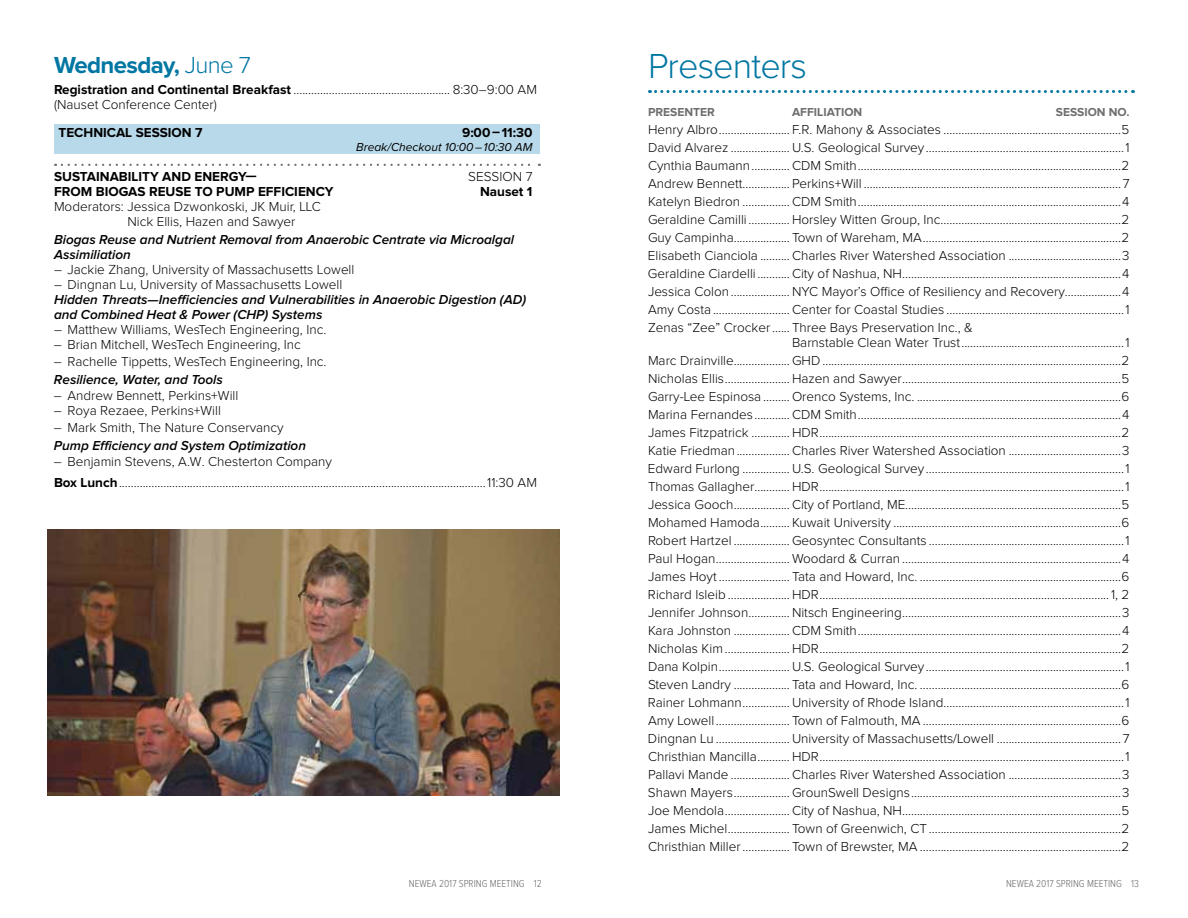
<style>
.page{position:relative;width:1188px;height:918px;background:#fff}
.page>*{position:absolute;margin:0;border:0;box-sizing:border-box;transform-origin:0 0}
.t1{font:300 36px "Proxima Nova";letter-spacing:-.025em;color:#0076a3}
.t2{font:700 24px "Proxima Nova";letter-spacing:-.025em;color:#0076a3}
.t3{font:300 13.5px/18px "Proxima Nova";color:#000}
.t4{font:italic 600 13.5px/15px "Proxima Nova";color:#000}
.t5{font:700 13.5px "Proxima Nova";color:#000}
.t6{font:700 12px "Proxima Nova";color:#6d6e71}
.t7{font:italic 12px "Proxima Nova";color:#000}
.t8{font:300 10.5px "Proxima Nova Cond";color:#6d6e71}
.s1{font-weight:300}
.s2{font-weight:700}
</style>
<div class="page">
<svg style="left:650px;top:90px;width:483px;height:3px"></svg>
<div style="left:54px;top:124px;width:486px;height:30px;background:#b8d9e9"></div>
<svg style="left:62px;top:164px;width:478px;height:2px"></svg>
<img style="left:48px;top:530px;width:511px;height:266px">
<h2 class="t2" style="left:54px;top:54px;width:198px">Wednesday, <span class="s1">June 7</span></h2>
<p class="t3" style="left:54px;top:83px;width:485px;line-height:15px"><span class="s2">Registration and Continental Breakfast</span> ..................................................... 8:30–9:00 AM (Nauset Conference Center)</p>
<p class="t5" style="left:58px;top:127px;width:17px">Technical</p>
<p class="t5" style="left:136px;top:127px;width:17px">Session</p>
<p class="t5" style="left:195px;top:127px;width:9px">7</p>
<p class="t5" style="left:462px;top:127px;width:72px">9:00–11:30</p>
<p class="t7" style="left:356px;top:141px;width:178px">Break/Checkout 10:00–10:30 AM</p>
<p class="t5" style="left:54px;top:170px;width:204px">SUSTAINABILITY AND ENERGY—</p>
<p class="t3" style="left:468px;top:168px;width:66px">SESSION 7</p>
<p class="t5" style="left:54px;top:185px;width:281px">FROM BIOGAS REUSE TO PUMP EFFICIENCY</p>
<p class="t5" style="left:480px;top:185px;width:54px">Nauset 1</p>
<p class="t3" style="left:127px;top:200px;width:195px;line-height:15px;text-indent:-73px">Moderators: Jessica Dzwonkoski, JK Muir, LLC<br>Nick Ellis, Hazen and Sawyer</p>
<p class="t4" style="left:54px;top:233px;width:462px">Biogas Reuse and Nutrient Removal from Anaerobic Centrate via Microalgal<br>Assimiliation</p>
<p class="t3" style="left:54px;top:261px;width:302px">– Jackie Zhang, University of Massachusetts Lowell</p>
<p class="t3" style="left:54px;top:276px;width:290px">– Dingnan Lu, University of Massachusetts Lowell</p>
<p class="t4" style="left:54px;top:293px;width:474px">Hidden Threats—Inefficiencies and Vulnerabilities in Anaerobic Digestion (AD) and Combined Heat &amp; Power (CHP) Systems</p>
<p class="t3" style="left:54px;top:321px;width:274px">– Matthew Williams, WesTech Engineering, Inc.</p>
<p class="t3" style="left:54px;top:336px;width:248px">– Brian Mitchell, WesTech Engineering, Inc</p>
<p class="t3" style="left:54px;top:353px;width:274px">– Rachelle Tippetts, WesTech Engineering, Inc.</p>
<p class="t4" style="left:54px;top:372px;width:170px">Resilience, Water, and Tools</p>
<p class="t3" style="left:54px;top:387px;width:186px">– Andrew Bennett, Perkins+Will</p>
<p class="t3" style="left:54px;top:402px;width:168px">– Roya Rezaee, Perkins+Will</p>
<p class="t3" style="left:54px;top:419px;width:231px">– Mark Smith, The Nature Conservancy</p>
<p class="t4" style="left:54px;top:438px;width:254px">Pump Efficiency and System Optimization</p>
<p class="t3" style="left:54px;top:452px;width:485px;line-height:21px">– Benjamin Stevens, A.W. Chesterton Company<br><span class="s2">Box Lunch</span>............................................................................................................................11:30 AM</p>
<h1 class="t1" style="left:648px;top:50px;width:160px">Presenters</h1>
<p class="t6" style="left:648px;top:107px;width:68px">PRESENTER</p>
<p class="t6" style="left:792px;top:107px;width:72px">AFFILIATION</p>
<p class="t6" style="left:1056px;top:107px;width:75px">SESSION NO.</p>
<p class="t3" style="left:648px;top:121px;width:483px;text-align:justify">Henry Albro........................ F.R. Mahony &amp; Associates ............................................................5<br>David Alvarez .................... U.S. Geological Survey...................................................................1<br>Cynthia Baumann............. CDM Smith.........................................................................................2<br>Andrew Bennett................ Perkins+Will .......................................................................................7<br>Katelyn Biedron ................ CDM Smith.........................................................................................4<br>Geraldine Camilli .............. Horsley Witten Group, Inc.............................................................2<br>Guy Campinha................... Town of Wareham, MA...................................................................2<br>Elisabeth Cianciola .......... Charles River Watershed Association ......................................3<br>Geraldine Ciardelli ........... City of Nashua, NH..........................................................................4<br>Jessica Colon.................... NYC Mayor’s Office of Resiliency and Recovery...................4<br>Amy Costa .......................... Center for Coastal Studies ............................................................1<br>Zenas “Zee” Crocker...... Three Bays Preservation Inc., &amp;</p>
<p class="t3" style="left:648px;top:334px;width:483px;text-align:justify;text-indent:144px">Barnstable Clean Water Trust.......................................................1<br>Marc Drainville................... GHD.....................................................................................................2<br>Nicholas Ellis...................... Hazen and Sawyer..........................................................................5<br>Garry-Lee Espinosa ......... Orenco Systems, Inc. .....................................................................6<br>Marina Fernandes............ CDM Smith.........................................................................................4<br>James Fitzpatrick ............. HDR......................................................................................................2<br>Katie Friedman.................. Charles River Watershed Association ......................................3<br>Edward Furlong ................ U.S. Geological Survey...................................................................1<br>Thomas Gallagher............ HDR.......................................................................................................1<br>Jessica Gooch................... City of Portland, ME.........................................................................5<br>Mohamed Hamoda.......... Kuwait University .............................................................................6<br>Robert Hartzel ................... Geosyntec Consultants ..................................................................1<br>Paul Hogan......................... Woodard &amp; Curran ..........................................................................4<br>James Hoyt ........................ Tata and Howard, Inc. ....................................................................6<br>Richard Isleib ..................... HDR.................................................................................................. 1, 2<br>Jennifer Johnson.............. Nitsch Engineering..........................................................................3<br>Kara Johnston ................... CDM Smith.........................................................................................4<br>Nicholas Kim...................... HDR......................................................................................................2<br>Dana Kolpin........................ U.S. Geological Survey...................................................................1<br>Steven Landry ................... Tata and Howard, Inc. ....................................................................6<br>Rainer Lohmann................ University of Rhode Island.............................................................1<br>Amy Lowell ......................... Town of Falmouth, MA ...................................................................6<br>Dingnan Lu ......................... University of Massachusetts/Lowell ..........................................7<br>Christhian Mancilla........... HDR.......................................................................................................1<br>Pallavi Mande .................... Charles River Watershed Association ......................................3<br>Shawn Mayers................... GrounSwell Designs.......................................................................3<br>Joe Mendola...................... City of Nashua, NH..........................................................................5<br>James Michel..................... Town of Greenwich, CT.................................................................2<br>Christhian Miller................ Town of Brewster, MA ....................................................................2</p>
<p class="t8" style="left:409px;top:879px;width:134px">NEWEA 2017 SPRING MEETING 12</p>
<p class="t8" style="left:1006px;top:879px;width:134px">NEWEA 2017 SPRING MEETING 13</p>
</div>
